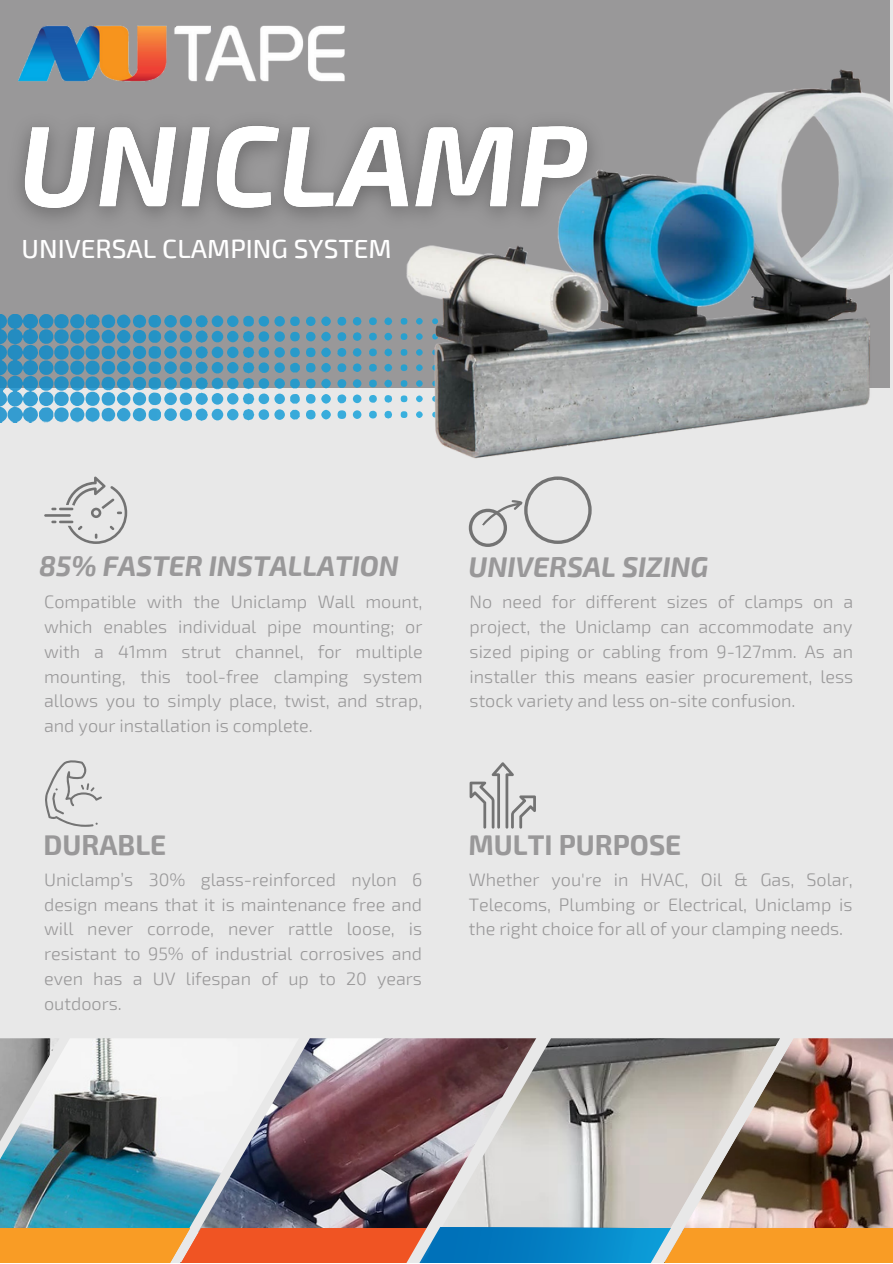
<style>
.page{position:relative;width:893px;height:1264px;background:#fff}
.page>*{position:absolute;margin:0;border:0;box-sizing:border-box;transform-origin:0 0}
.t1{font:italic 700 27.9px "Exo 2";color:#999899}
.t2{font:700 27.9px "Exo 2";color:#999899}
.t3{font:500 26.25px "Exo 2";color:#fff}
.t4{font:300 18px/24.8px "Exo 2";color:#999899;text-align:justify}
</style>
<div class="page">
<div style="left:0;top:0;width:892px;height:1262px;background:#e8e8e8"></div>
<div style="left:0;top:0;width:889px;height:388px;background:#999899"></div>
<svg style="left:0;top:314px;width:296px;height:108px"></svg>
<img style="left:24px;top:25px;width:272px;height:40px">
<svg style="left:66px;top:476px;width:61px;height:68px"></svg>
<hr style="left:59px;top:507px;width:14px;height:3px;background:#737373">
<hr style="left:59px;top:520px;width:14px;height:3px;background:#737373">
<hr style="left:44px;top:514px;width:27px;height:3px;background:#737373">
<svg style="left:51px;top:507px;width:6px;height:3px"></svg>
<svg style="left:51px;top:520px;width:6px;height:3px"></svg>
<svg style="left:469px;top:762px;width:67px;height:66px"></svg>
<svg style="left:45px;top:760px;width:57px;height:66px"></svg>
<svg style="left:469px;top:500px;width:122px;height:47px"></svg>
<img style="left:18px;top:65px;width:278px;height:154px">
<img style="left:296px;top:0;width:596px;height:500px">
<img style="left:0;top:1038px;width:892px;height:224px">
<svg style="left:536px;top:1228px;width:356px;height:34px;background:#a39967"></svg>
<h2 class="t3" style="left:22px;top:232px;width:371px">UNIVERSAL CLAMPING SYSTEM</h2>
<h1 class="t1" style="left:39px;top:548px;width:361px">85% FASTER INSTALLATION</h1>
<h1 class="t1" style="left:468px;top:549px;width:241px">UNIVERSAL SIZING</h1>
<p class="t4" style="left:44px;top:589px;width:380px">Compatible with the Uniclamp Wall mount, which enables individual pipe mounting; or with a 41mm strut channel, for multiple mounting, this tool-free clamping system allows you to simply place, twist, and strap, and your installation is complete.</p>
<p class="t4" style="left:469px;top:589px;width:385px">No need for different sizes of clamps on a project, the Uniclamp can accommodate any sized piping or cabling from 9-127mm. As an installer this means easier procurement, less stock variety and less on-site confusion.</p>
<h1 class="t2" style="left:44px;top:826px;width:124px">DURABLE</h1>
<h1 class="t2" style="left:468px;top:826px;width:214px">MULTI PURPOSE</h1>
<p class="t4" style="left:44px;top:866px;width:380px">Uniclamp’s 30% glass-reinforced nylon 6 design means that it is maintenance free and will never corrode, never rattle loose, is resistant to 95% of industrial corrosives and even has a UV lifespan of up to 20 years outdoors.</p>
<p class="t4" style="left:469px;top:866px;width:385px">Whether you're in HVAC, Oil &amp; Gas, Solar, Telecoms, Plumbing or Electrical, Uniclamp is the right choice for all of your clamping needs.</p>
</div>
